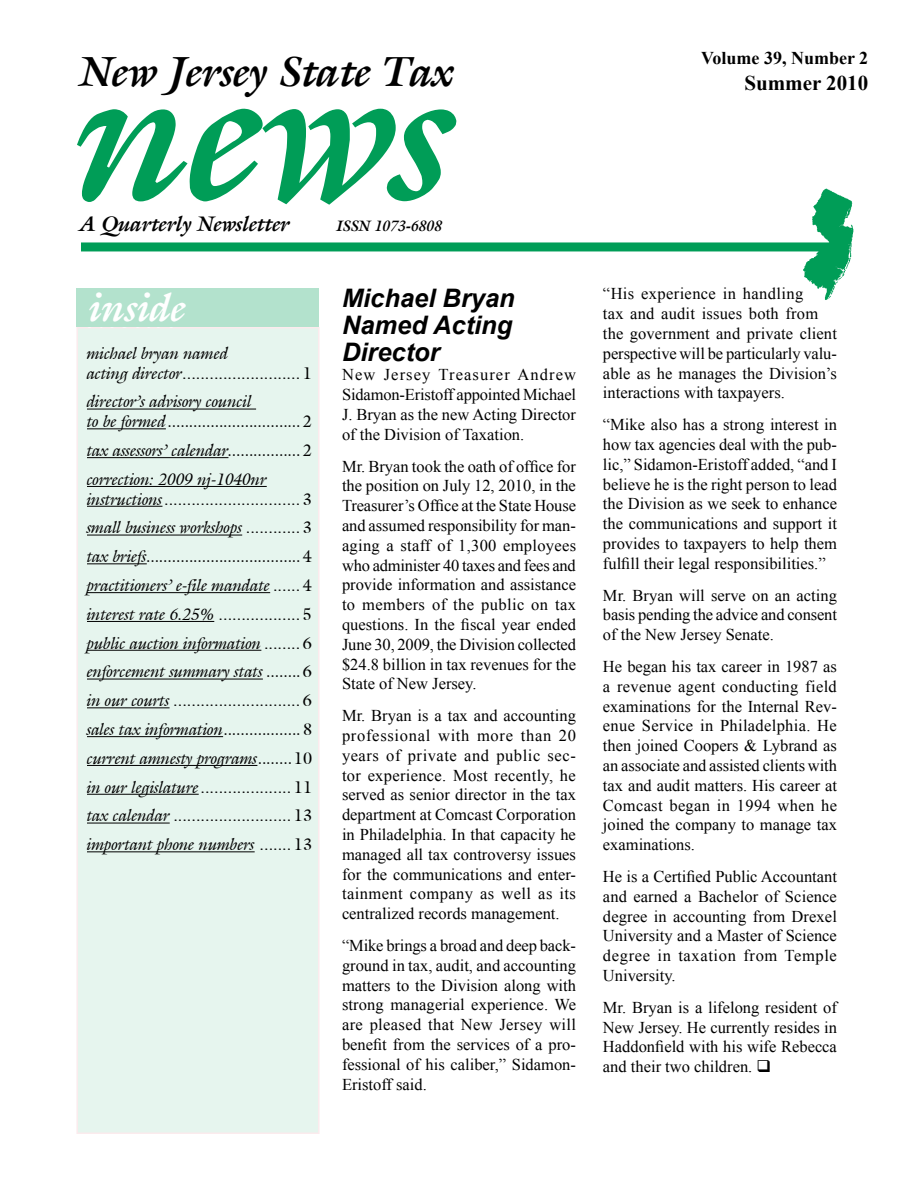
<style>
.page{position:relative;width:918px;height:1188px;background:#fff}
.page>*{position:absolute;margin:0;border:0;box-sizing:border-box;transform-origin:0 0}
.t1{font:192px "Joulliard Bold Italic SWFTE";color:#009d57}
.t2{font:42px "Joulliard Bold Italic SWFTE";color:#000}
.t3{font:39px "Joulliard Bold Italic SWFTE";color:#fff}
.t4{font:italic 700 25.5px/27px "Arial";color:#000;text-align:justify}
.t5{font:21px "Joulliard Bold Italic SWFTE";color:#000}
.t6{font:700 21px "Times New Roman";color:#000}
.t7{font:700 18px "Times New Roman";color:#000}
.t8{font:16.5px/19.8px "Times New Roman";color:#000;text-align:justify}
.t9{font:16.5px/28.8px "Joulliard Italic SWFTE";color:#000}
.t10{font:16.5px/28.8px "Joulliard Regular SWFTE";color:#000}
.t11{font:15px "Joulliard Bold Italic SWFTE";color:#000}
.s1{font-family:"Joulliard Italic SWFTE"}
.s2{font-family:"Joulliard Regular SWFTE"}
</style>
<div class="page">
<img style="left:800px;top:188px;width:54px;height:112px">
<div style="left:81px;top:242px;width:756px;height:9px;background:#009d57"></div>
<div style="left:76px;top:327px;width:244px;height:807px;background:#e6f5ee;border:2px solid #fbebed"></div>
<hr style="left:87px;top:409px;width:169px;height:1px;background:#000">
<hr style="left:87px;top:428px;width:79px;height:1px;background:#000">
<hr style="left:87px;top:457px;width:141px;height:1px;background:#000">
<hr style="left:87px;top:486px;width:180px;height:1px;background:#000">
<hr style="left:87px;top:506px;width:75px;height:1px;background:#000">
<hr style="left:87px;top:535px;width:155px;height:1px;background:#000">
<hr style="left:87px;top:563px;width:60px;height:1px;background:#000">
<hr style="left:87px;top:592px;width:183px;height:1px;background:#000">
<hr style="left:87px;top:621px;width:127px;height:1px;background:#000">
<hr style="left:87px;top:650px;width:174px;height:1px;background:#000">
<hr style="left:87px;top:679px;width:176px;height:1px;background:#000">
<hr style="left:87px;top:707px;width:83px;height:1px;background:#000">
<hr style="left:87px;top:736px;width:136px;height:1px;background:#000">
<hr style="left:87px;top:765px;width:170px;height:1px;background:#000">
<hr style="left:87px;top:794px;width:112px;height:1px;background:#000">
<hr style="left:87px;top:823px;width:83px;height:1px;background:#000">
<hr style="left:87px;top:851px;width:168px;height:1px;background:#000">
<div style="left:76px;top:288px;width:244px;height:39px;background:#b3e2cd"></div>
<h2 class="t2" style="left:81px;top:44px;width:376px">New Jersey State Tax</h2>
<h1 class="t1" style="left:81px;top:8px;width:379px">news</h1>
<p class="t5" style="left:81px;top:210px;width:211px">A Quarterly Newsletter</p>
<p class="t11" style="left:337px;top:216px;width:107px">ISSN 1073-6808</p>
<h3 class="t3" style="left:90px;top:282px;width:98px">inside</h3>
<h3 class="t4" style="left:342px;top:285px;width:174px">Michael Bryan Named Acting Director</h3>
<p class="t8" style="left:342px;top:365px;width:236px">New Jersey Treasurer Andrew Sidamon-Eristoff appointed Michael J. Bryan as the new Acting Director of the Division of Taxation.</p>
<p class="t8" style="left:342px;top:456px;width:236px">Mr. Bryan took the oath of office for the position on July 12, 2010, in the Treasurer’s Office at the State House and assumed responsibility for man&shy;aging a staff of 1,300 employees who administer 40 taxes and fees and provide information and assistance to members of the public on tax questions. In the fiscal year ended June 30, 2009, the Division collected $24.8 billion in tax revenues for the State of New Jersey.</p>
<p class="t8" style="left:342px;top:705px;width:236px">Mr. Bryan is a tax and accounting professional with more than 20 years of private and public sec&shy;tor experience. Most recently, he served as senior director in the tax department at Comcast Corporation in Philadelphia. In that capacity he managed all tax controversy issues for the communications and enter&shy;tainment company as well as its centralized records management.</p>
<p class="t8" style="left:342px;top:935px;width:236px">“Mike brings a broad and deep back&shy;ground in tax, audit, and accounting matters to the Division along with strong managerial experience. We are pleased that New Jersey will benefit from the services of a pro&shy;fessional of his caliber,” Sidamon-Eristoff said.</p>
<h3 class="t3" style="left:87px;top:288px;width:98px">inside</h3>
<p class="t9" style="left:87px;top:338px;width:143px">michael bryan named</p>
<p class="t10" style="left:87px;top:358px;width:227px"><span class="s1">acting director</span>.......................... 1</p>
<p class="t9" style="left:87px;top:392px;width:226px;line-height:19.8px">director’s advisory council<br>to be formed ...............................<span class="s2">2</span></p>
<p class="t9" style="left:87px;top:436px;width:227px">tax assessors’ calendar.................<span class="s2">2 </span>correction: 2009 nj-1040nr</p>
<p class="t10" style="left:87px;top:484px;width:226px"><span class="s1">instructions</span>.............................. 3</p>
<p class="t9" style="left:87px;top:513px;width:227px;text-align:justify">small business workshops <span class="s2">............ 3 </span>tax briefs....................................<span class="s2">4 </span>practitioners’ e-file mandate <span class="s2">...... 4</span></p>
<p class="t10" style="left:87px;top:599px;width:227px"><span class="s1">interest rate 6.25%</span> .................. 5</p>
<p class="t9" style="left:87px;top:628px;width:227px">public auction information <span class="s2">........ 6 </span>enforcement summary stats ........<span class="s2">6</span></p>
<p class="t10" style="left:87px;top:686px;width:226px"><span class="s1">in our courts</span> ............................ 6</p>
<p class="t9" style="left:87px;top:715px;width:227px">sales tax information..................<span class="s2">8 </span>current amnesty programs........<span class="s2">10</span></p>
<p class="t10" style="left:87px;top:772px;width:227px"><span class="s1">in our legislature</span>.................... 11 <span class="s1">tax calendar</span> .......................... 13</p>
<p class="t9" style="left:87px;top:830px;width:227px">important phone numbers <span class="s2">....... 13</span></p>
<p class="t7" style="left:701px;top:46px;width:169px">Volume 39, Number 2</p>
<p class="t6" style="left:744px;top:68px;width:125px">Summer 2010</p>
<p class="t8" style="left:603px;top:284px;width:236px;text-align:left">“His experience in handling<br>tax and audit issues both from the government and private client perspective will be particularly valu&shy;able as he manages the Division’s interactions with taxpayers.</p>
<p class="t8" style="left:603px;top:415px;width:236px">“Mike also has a strong interest in how tax agencies deal with the pub&shy;lic,” Sidamon-Eristoff added, “and I believe he is the right person to lead the Division as we seek to enhance the communications and support it provides to taxpayers to help them fulfill their legal responsibilities.”</p>
<p class="t8" style="left:603px;top:585px;width:235px">Mr. Bryan will serve on an acting basis pending the advice and consent of the New Jersey Senate.</p>
<p class="t8" style="left:603px;top:656px;width:236px">He began his tax career in 1987 as a revenue agent conducting field examinations for the Internal Rev&shy;enue Service in Philadelphia. He then joined Coopers &amp; Lybrand as an associate and assisted clients with tax and audit matters. His career at Comcast began in 1994 when he joined the company to manage tax examinations.</p>
<p class="t8" style="left:603px;top:866px;width:236px">He is a Certified Public Accountant and earned a Bachelor of Science degree in accounting from Drexel University and a Master of Science degree in taxation from Temple University.</p>
<p class="t8" style="left:603px;top:997px;width:236px">Mr. Bryan is a lifelong resident of New Jersey. He currently resides in Haddonfield with his wife Rebecca and their two children. ❑</p>
</div>
